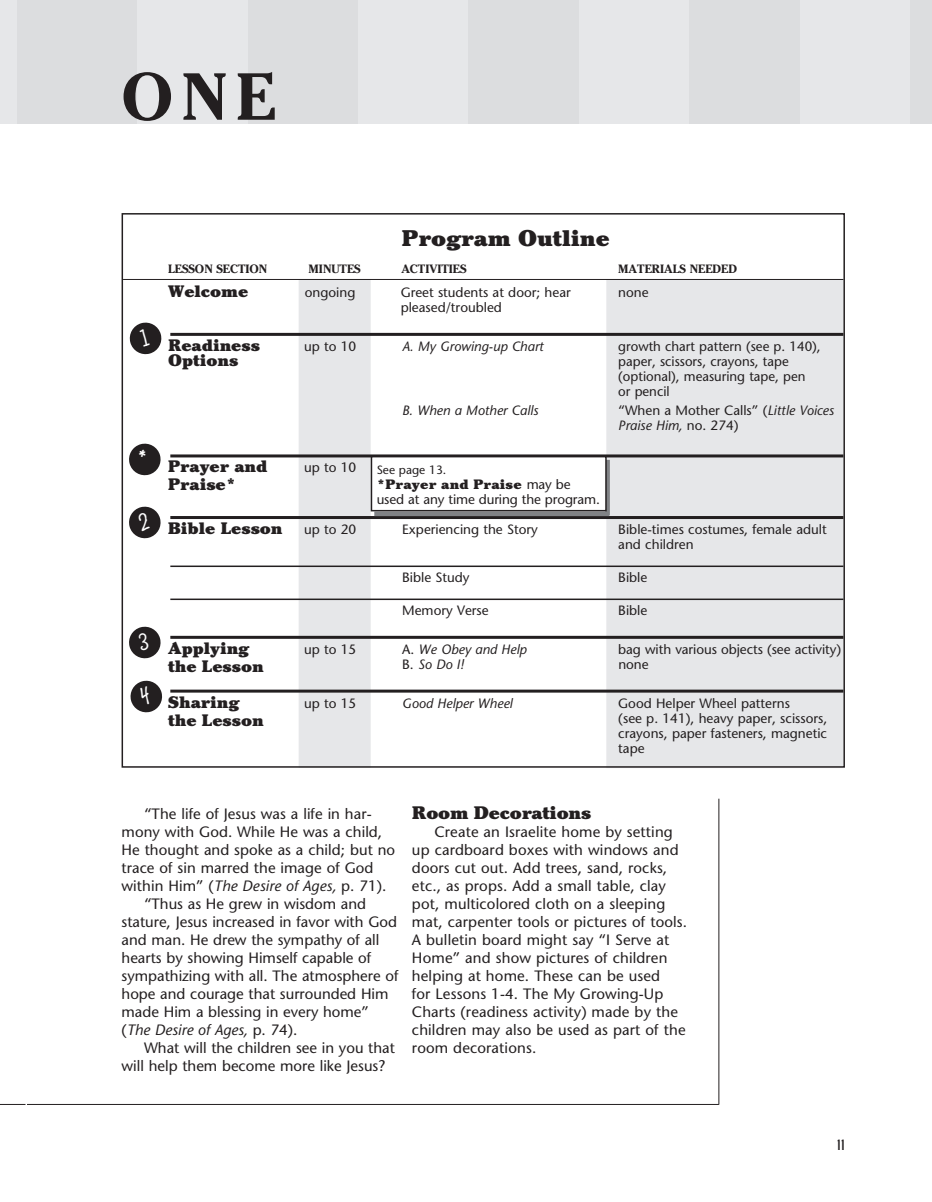
<style>
.page{position:relative;width:932px;height:1202px;background:#fff}
.page>*{position:absolute;margin:0;border:0;box-sizing:border-box;transform-origin:0 0}
.t1{font:700 66px "Cheltenham";color:#231f20}
.Readiness{font:900 22.5px "Cheltenham";color:#231f20}
.Activities_Subhead{font:900 18px "Cheltenham";letter-spacing:-.01em;color:#231f20}
.Program_Tabs{font:900 16.5px "Cheltenham";color:#231f20}
.t2{font:15px/18px "Stone Sans";letter-spacing:.005em;color:#231f20}
.t3{font:700 15px "New Garden";color:#231f20}
.Program_Tabs-2{font:13.5px/15px "Stone Sans";color:#231f20}
.Program_Tabs-3{font:italic 13.5px "Stone Sans";color:#231f20}
.Readiness-2{font:700 12px "Cheltenham";color:#231f20}
.t4{font:12px "Stone Sans";color:#231f20}
.s1{font-style:italic}
.s2{font-style:normal}
.s3{font-family:"Cheltenham";font-weight:900}
</style>
<div class="page">
<div style="left:606px;top:279px;width:237px;height:489px;background:#e6e7e9"></div>
<div style="left:298px;top:279px;width:72px;height:489px;background:#e6e7e9"></div>
<div style="left:27px;top:0;width:110px;height:123px;background:#dcdddf"></div>
<div style="left:137px;top:0;width:111px;height:123px;background:#e6e7e9"></div>
<div style="left:248px;top:0;width:110px;height:123px;background:#dcdddf"></div>
<div style="left:358px;top:0;width:110px;height:123px;background:#e6e7e9"></div>
<div style="left:468px;top:0;width:111px;height:123px;background:#dcdddf"></div>
<div style="left:579px;top:0;width:110px;height:123px;background:#e6e7e9"></div>
<div style="left:689px;top:0;width:111px;height:123px;background:#dcdddf"></div>
<div style="left:800px;top:0;width:110px;height:123px;background:#e6e7e9"></div>
<div style="left:910px;top:0;width:22px;height:123px;background:#dcdddf"></div>
<hr style="left:123px;top:279px;width:720px;height:1px;background:#231f20">
<hr style="left:170px;top:333px;width:673px;height:3px;background:#231f20">
<hr style="left:170px;top:454px;width:673px;height:3px;background:#231f20">
<hr style="left:170px;top:516px;width:673px;height:3px;background:#231f20">
<hr style="left:170px;top:565px;width:673px;height:2px;background:#231f20">
<hr style="left:170px;top:598px;width:673px;height:2px;background:#231f20">
<hr style="left:170px;top:636px;width:673px;height:3px;background:#231f20">
<hr style="left:170px;top:689px;width:673px;height:3px;background:#231f20">
<div style="left:374px;top:511px;width:235px;height:5px;background:#808285"></div>
<svg style="left:605px;top:460px;width:5px;height:55px"></svg>
<div style="left:371px;top:456px;width:235px;height:55px;border:2px solid #231f20"></div>
<hr style="left:27px;top:1104px;width:691px;height:1px;background:#231f20">
<hr style="left:718px;top:798px;width:1px;height:306px;background:#231f20">
<div style="left:0;top:0;width:17px;height:123px;background:#e6e7e9"></div>
<div style="left:17px;top:0;width:10px;height:123px;background:#dcdddf"></div>
<svg style="left:0;top:1104px;width:26px;height:1px"></svg>
<svg style="left:129px;top:322px;width:33px;height:33px"></svg>
<svg style="left:129px;top:443px;width:32px;height:33px"></svg>
<svg style="left:129px;top:506px;width:32px;height:33px"></svg>
<svg style="left:129px;top:626px;width:32px;height:33px"></svg>
<svg style="left:130px;top:680px;width:32px;height:33px"></svg>
<p class="t1" style="left:122px;top:57px;width:155px">ONE</p>
<p class="Readiness" style="left:402px;top:225px;width:209px">Program Outline</p>
<p class="Readiness-2" style="left:168px;top:262px;width:101px">LESSON SECTION</p>
<p class="Readiness-2" style="left:308px;top:262px;width:54px">MINUTES</p>
<p class="Readiness-2" style="left:401px;top:262px;width:67px">ACTIVITIES</p>
<p class="Readiness-2" style="left:618px;top:262px;width:120px">MATERIALS NEEDED</p>
<p class="Program_Tabs" style="left:168px;top:281px;width:82px">Welcome</p>
<p class="Program_Tabs-2" style="left:305px;top:285px;width:52px">ongoing</p>
<p class="Program_Tabs-2" style="left:400px;top:285px;width:172px">Greet students at door; hear</p>
<p class="Program_Tabs-2" style="left:618px;top:285px;width:32px">none</p>
<p class="Program_Tabs-2" style="left:400px;top:300px;width:103px">pleased/troubled</p>
<p class="Program_Tabs" style="left:168px;top:335px;width:93px">Readiness</p>
<p class="Program_Tabs-2" style="left:304px;top:339px;width:54px">up to 10</p>
<p class="Program_Tabs-3" style="left:402px;top:338px;width:143px">A. My Growing-up Chart</p>
<p class="Program_Tabs-2" style="left:618px;top:339px;width:204px">growth chart pattern (see p. 140),</p>
<p class="Program_Tabs" style="left:168px;top:350px;width:72px">Options</p>
<p class="Program_Tabs-2" style="left:618px;top:354px;width:189px">paper, scissors, crayons, tape (optional), measuring tape, pen or pencil</p>
<p class="Program_Tabs-3" style="left:402px;top:403px;width:138px">B. When a Mother Calls</p>
<p class="Program_Tabs-2" style="left:618px;top:403px;width:217px">“When a Mother Calls” (<span class="s1">Little Voices<br>Praise Him,</span> no. 274)</p>
<p class="Program_Tabs" style="left:168px;top:457px;width:101px">Prayer and</p>
<p class="Program_Tabs-2" style="left:304px;top:460px;width:54px">up to 10</p>
<p class="Program_Tabs" style="left:168px;top:475px;width:70px">Praise*</p>
<p class="Program_Tabs" style="left:168px;top:518px;width:116px">Bible Lesson</p>
<p class="Program_Tabs-2" style="left:304px;top:522px;width:54px">up to 20</p>
<p class="Program_Tabs-2" style="left:402px;top:522px;width:137px">Experiencing the Story</p>
<p class="Program_Tabs-2" style="left:618px;top:522px;width:210px">Bible-times costumes, female adult and children</p>
<p class="Program_Tabs-2" style="left:402px;top:570px;width:69px">Bible Study</p>
<p class="Program_Tabs-2" style="left:618px;top:570px;width:31px">Bible</p>
<p class="Program_Tabs-2" style="left:402px;top:603px;width:88px">Memory Verse</p>
<p class="Program_Tabs-2" style="left:618px;top:603px;width:31px">Bible</p>
<p class="Program_Tabs" style="left:168px;top:638px;width:83px">Applying</p>
<p class="Program_Tabs-2" style="left:304px;top:641px;width:54px">up to 15</p>
<p class="Program_Tabs-3" style="left:402px;top:641px;width:126px"><span class="s2">A.</span> We Obey and Help</p>
<p class="Program_Tabs-2" style="left:618px;top:641px;width:224px">bag with various objects (see activity)</p>
<p class="Program_Tabs" style="left:168px;top:656px;width:97px">the Lesson</p>
<p class="Program_Tabs-3" style="left:402px;top:656px;width:63px"><span class="s2">B.</span> So Do I!</p>
<p class="Program_Tabs-2" style="left:618px;top:656px;width:32px">none</p>
<p class="Program_Tabs" style="left:168px;top:692px;width:73px">Sharing</p>
<p class="Program_Tabs-2" style="left:304px;top:695px;width:54px">up to 15</p>
<p class="Program_Tabs-3" style="left:402px;top:695px;width:112px">Good Helper Wheel</p>
<p class="Program_Tabs-2" style="left:618px;top:695px;width:173px">Good Helper Wheel patterns</p>
<p class="Program_Tabs" style="left:168px;top:710px;width:97px">the Lesson</p>
<p class="Program_Tabs-2" style="left:618px;top:710px;width:210px;text-align:justify">(see p. 141), heavy paper, scissors, crayons, paper fasteners, magnetic tape</p>
<p class="t4" style="left:377px;top:463px;width:71px">See page 13.</p>
<p class="Program_Tabs-2" style="left:377px;top:477px;width:225px"><span class="s3">*Prayer and Praise</span> may be used at any time during the program.</p>
<p class="t2" style="left:122px;top:805px;width:275px;text-indent:22px">“The life of Jesus was a life in har&shy;mony with God. While He was a child, He thought and spoke as a child; but no trace of sin marred the image of God within Him” (<span class="s1">The Desire of Ages,</span> p. 71).</p>
<p class="t2" style="left:122px;top:895px;width:278px;text-indent:22px">“Thus as He grew in wisdom and stature, Jesus increased in favor with God and man. He drew the sympathy of all hearts by showing Himself capable of sympathizing with all. The atmosphere of hope and courage that surrounded Him made Him a blessing in every home” (<span class="s1">The Desire of Ages,</span> p. 74).</p>
<p class="t2" style="left:122px;top:1039px;width:275px;text-indent:22px">What will the children see in you that will help them become more like Jesus?</p>
<p class="Activities_Subhead" style="left:412px;top:802px;width:181px">Room Decorations</p>
<p class="t2" style="left:412px;top:823px;width:277px;text-indent:22px">Create an Israelite home by setting up cardboard boxes with windows and doors cut out. Add trees, sand, rocks, etc., as props. Add a small table, clay pot, multicolored cloth on a sleeping mat, carpenter tools or pictures of tools.<br>A bulletin board might say “I Serve at Home” and show pictures of children helping at home. These can be used<br>for Lessons 1-4. The My Growing-Up Charts (readiness activity) made by the children may also be used as part of the room decorations.</p>
<p class="t3" style="left:836px;top:1136px;width:10px">11</p>
</div>
